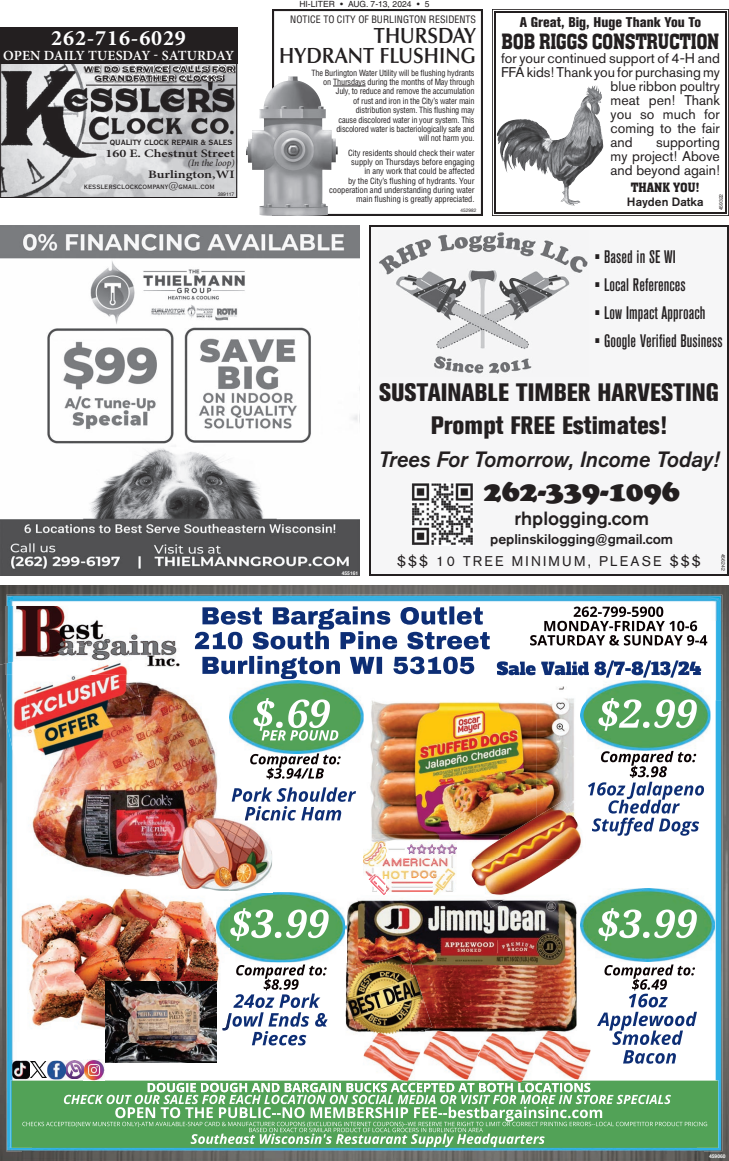
<style>
.page{position:relative;width:729px;height:1161px;background:#fff}
.page>*{position:absolute;margin:0;border:0;box-sizing:border-box;transform-origin:0 0}
.t1{font:900 30px "Cooper";color:#231f20}
.t2{font:800 condensed 25px/33px "Nissan AG";color:#231f20;text-align:center}
.t3{font:23px "Aachen Medium Let Plain";letter-spacing:-.02em;color:#231f20;scale:.9 1}
.t4{font:italic 500 22px "Nissan AG";color:#231f20}
.t5{font:600 22px/20px "Optima";color:#231f20;text-align:right;scale:.91 1}
.t6{font:700 22px "Minion Pro";letter-spacing:.04em;color:#fff}
.t7{font:500 19px "Nissan AG";color:#231f20}
.t8{font:500 condensed 18px "Nissan AG";letter-spacing:.005em;color:#231f20}
.t9{font:14px/14px "Nissan AG";color:#231f20;text-align:justify}
.t10{font:500 14px/22.7px "Nissan AG";color:#231f20}
.t11{font:800 condensed 14px "Nissan AG";color:#231f20}
.t12{font:600 14px "Minion Pro";letter-spacing:.005em;color:#fff}
.t13{font:14px "Aachen Medium Let Plain";color:#231f20}
.t14{font:500 12px "Nissan AG";color:#231f20}
.t15{font:600 11.3px "Minion Pro";color:#231f20;scale:1.25 1}
.t16{font:700 10.5px/9px "Copperplate";color:#231f20;text-align:center}
.t17{font:700 condensed 10.1px "Copperplate Gothic BT";color:#231f20}
.t18{font:condensed 10px "Helvetica";color:#231f20}
.t19{font:condensed 10px "Copperplate Gothic BT";color:#231f20}
.t20{font:italic 9.7px "Minion Pro";letter-spacing:-.01em;color:#231f20}
.t21{font:8.5px "Helvetica";color:#231f20}
.t22{font:condensed 8.3px/9.4px "Helvetica";letter-spacing:-.02em;color:#231f20;text-align:right}
.t23{font:5px "Helvetica";color:#231f20}
.t24{font:700 5px "Helvetica";color:#fff}
.t25{font:4.8px "Helvetica Neue";color:#231f20}
.s1{font-weight:400}
</style>
<div class="page">
<img style="left:0;top:585px;width:729px;height:26px">
<img style="left:0;top:611px;width:23px;height:550px">
<img style="left:703px;top:611px;width:26px;height:550px">
<img style="left:23px;top:1151px;width:680px;height:10px">
<img style="left:6px;top:595px;width:716px;height:26px">
<img style="left:194px;top:621px;width:528px;height:79px">
<img style="left:6px;top:798px;width:27px;height:353px">
<img style="left:229px;top:709px;width:3px;height:93px">
<img style="left:363px;top:710px;width:1px;height:163px">
<img style="left:696px;top:700px;width:26px;height:451px">
<img style="left:53px;top:1042px;width:59px;height:21px">
<img style="left:192px;top:1062px;width:25px;height:1px">
<img style="left:112px;top:1062px;width:80px;height:1px">
<img style="left:33px;top:1148px;width:663px;height:3px">
<svg style="left:195px;top:606px;width:295px;height:43px"></svg>
<svg style="left:202px;top:656px;width:272px;height:23px"></svg>
<svg style="left:530px;top:607px;width:177px;height:39px"></svg>
<svg style="left:497px;top:661px;width:204px;height:17px"></svg>
<img style="left:11px;top:1080px;width:708px;height:68px">
<svg style="left:588px;top:751px;width:116px;height:85px"></svg>
<svg style="left:597px;top:965px;width:100px;height:99px"></svg>
<img style="left:12px;top:1061px;width:72px;height:18px">
<img style="left:230px;top:681px;width:133px;height:72px">
<svg style="left:232px;top:787px;width:124px;height:34px"></svg>
<svg style="left:250px;top:753px;width:91px;height:26px"></svg>
<svg style="left:229px;top:965px;width:99px;height:80px"></svg>
<svg style="left:22px;top:1079px;width:685px;height:68px;background:#77b67b"></svg>
<img style="left:229px;top:892px;width:117px;height:70px">
<img style="left:581px;top:889px;width:133px;height:72px">
<img style="left:581px;top:680px;width:129px;height:71px">
<svg style="left:598px;top:698px;width:99px;height:33px"></svg>
<svg style="left:598px;top:908px;width:99px;height:33px"></svg>
<svg style="left:230px;top:908px;width:99px;height:33px"></svg>
<img style="left:5px;top:606px;width:1px;height:57px">
<img style="left:6px;top:606px;width:177px;height:61px">
<img style="left:84px;top:1060px;width:21px;height:21px">
<img style="left:125px;top:681px;width:98px;height:147px">
<img style="left:101px;top:798px;width:24px;height:77px">
<img style="left:27px;top:798px;width:74px;height:79px">
<img style="left:125px;top:828px;width:54px;height:49px">
<img style="left:364px;top:686px;width:217px;height:148px">
<img style="left:371px;top:834px;width:97px;height:7px">
<img style="left:581px;top:686px;width:5px;height:65px">
<img style="left:347px;top:899px;width:230px;height:66px">
<img style="left:432px;top:965px;width:145px;height:67px">
<img style="left:350px;top:935px;width:27px;height:17px">
<svg style="left:253px;top:698px;width:85px;height:43px"></svg>
<img style="left:13px;top:889px;width:216px;height:102px">
<img style="left:13px;top:991px;width:93px;height:51px">
<img style="left:222px;top:1014px;width:7px;height:16px">
<img style="left:106px;top:981px;width:111px;height:81px">
<img style="left:0;top:664px;width:6px;height:57px">
<img style="left:6px;top:636px;width:130px;height:162px">
<svg style="left:5px;top:663px;width:1px;height:12px"></svg>
<img style="left:27px;top:681px;width:129px;height:116px">
<img style="left:346px;top:952px;width:65px;height:80px">
<img style="left:411px;top:961px;width:21px;height:71px">
<img style="left:362px;top:1036px;width:170px;height:44px">
<img style="left:391px;top:1080px;width:27px;height:3px">
<img style="left:364px;top:1036px;width:41px;height:13px">
<img style="left:373px;top:1032px;width:28px;height:4px">
<img style="left:425px;top:1030px;width:55px;height:6px">
<img style="left:500px;top:1080px;width:32px;height:3px">
<img style="left:490px;top:1032px;width:34px;height:4px">
<img style="left:476px;top:1036px;width:5px;height:42px">
<img style="left:532px;top:1036px;width:60px;height:44px">
<img style="left:535px;top:1030px;width:42px;height:6px">
<img style="left:532px;top:1037px;width:4px;height:39px">
<img style="left:463px;top:836px;width:129px;height:59px">
<img style="left:468px;top:800px;width:118px;height:59px">
<img style="left:483px;top:895px;width:30px;height:13px">
<img style="left:364px;top:841px;width:93px;height:54px">
<img style="left:181px;top:816px;width:91px;height:75px">
<img style="left:245px;top:816px;width:27px;height:5px">
<img style="left:229px;top:892px;width:43px;height:1px">
<img style="left:179px;top:816px;width:45px;height:61px">
<img style="left:179px;top:889px;width:50px;height:3px">
<svg style="left:216px;top:892px;width:13px;height:1px"></svg>
<img style="left:0;top:225px;width:360px;height:351px">
<div style="left:370px;top:226px;width:358px;height:349px;background:#f6f6f7"></div>
<div style="left:369px;top:225px;width:360px;height:351px;border:2px solid #231f20"></div>
<img style="left:379px;top:232px;width:209px;height:142px">
<img style="left:411px;top:483px;width:62px;height:62px">
<div style="left:272px;top:9px;width:211px;height:207px;border:2px solid #231f20"></div>
<img style="left:246px;top:76px;width:92px;height:140px">
<hr style="left:333px;top:86px;width:33px;height:1px;background:#231f20">
<svg style="left:492px;top:9px;width:237px;height:207px"></svg>
<div style="left:494px;top:11px;width:233px;height:203px;border:2px solid #231f20"></div>
<img style="left:496px;top:84px;width:110px;height:123px">
<img style="left:2px;top:64px;width:233px;height:132px">
<svg style="left:82px;top:143px;width:25px;height:1px"></svg>
<div style="left:0;top:27px;width:237px;height:37px;background:#231f20"></div>
<div style="left:0;top:27px;width:237px;height:171px;border:1px solid #231f20"></div>
<svg style="left:82px;top:56px;width:155px;height:30px"></svg>
<p class="t6" style="left:51px;top:23px;width:136px">262-716-6029</p>
<p class="t12" style="left:3px;top:46px;width:233px">OPEN DAILY TUESDAY - SATURDAY</p>
<p class="t16" style="left:83px;top:64px;width:152px">WE DO SERVICE CALLS FOR<br>GRANDFATHER CLOCKS</p>
<p class="t17" style="left:110px;top:137px;width:124px">QUALITY CLOCK REPAIR &amp; SALES</p>
<p class="t15" style="left:105px;top:145px;width:105px">160 E. Chestnut Street</p>
<p class="t20" style="left:188px;top:157px;width:48px">(In the loop)</p>
<p class="t15" style="left:148px;top:166px;width:71px">Burlington,WI</p>
<p class="t19" style="left:84px;top:181px;width:132px">kesslersclockcompany@gmail.com</p>
<p class="t23" style="left:218px;top:191px;width:18px">389117</p>
<p class="t21" style="left:299px;top:-1px;width:132px">HI-LITER • AUG. 7-13, 2024 • 5</p>
<p class="t18" style="left:290px;top:13px;width:187px">NOTICE TO CITY OF BURLINGTON RESIDENTS</p>
<p class="t5" style="left:279px;top:26px;width:218px">THURSDAY<br>HYDRANT FLUSHING</p>
<p class="t22" style="left:311px;top:68px;width:165px">The Burlington Water Utility will be flushing hydrants on Thursdays during the months of May through July, to reduce and remove the accumulation<br>of rust and iron in the City’s water main<br>distribution system. This flushing may<br>cause discolored water in your system. This discolored water is bacteriologically safe and<br>will not harm you.</p>
<p class="t22" style="left:329px;top:148px;width:147px">City residents should check their water supply on Thursdays before engaging<br>in any work that could be affected<br>by the City’s flushing of hydrants. Your cooperation and understanding during water main flushing is greatly appreciated.</p>
<p class="t25" style="left:461px;top:208px;width:17px">452982</p>
<p class="t11" style="left:520px;top:14px;width:183px">A Great, Big, Huge Thank You To</p>
<p class="t3" style="left:502px;top:29px;width:243px">BOB RIGGS CONSTRUCTION</p>
<p class="t9" style="left:501px;top:51px;width:220px">for your continued support of 4-H and</p>
<p class="t9" style="left:501px;top:65px;width:220px">FFA kids! Thank you for purchasing my</p>
<p class="t9" style="left:611px;top:79px;width:111px">blue ribbon poultry</p>
<p class="t9" style="left:611px;top:93px;width:111px">meat pen! Thank</p>
<p class="t9" style="left:611px;top:107px;width:111px">you so much for</p>
<p class="t9" style="left:611px;top:121px;width:111px">coming to the fair</p>
<p class="t9" style="left:611px;top:135px;width:24px">and</p>
<p class="t9" style="left:611px;top:135px;width:111px;text-indent:45px">supporting my project! Above and beyond again!</p>
<p class="t13" style="left:631px;top:180px;width:71px">THANK YOU!</p>
<p class="t14" style="left:627px;top:195px;width:78px">Hayden Datka</p>
<p class="t23" style="left:718px;top:210px;width:18px;rotate:-90deg">459322</p>
<p class="t24" style="left:342px;top:570px;width:18px">455161</p>
<p class="t8" style="left:594px;top:247px;width:83px">• Based in SE WI</p>
<p class="t8" style="left:594px;top:275px;width:93px">• Local References</p>
<p class="t8" style="left:594px;top:303px;width:112px">• Low Impact Approach</p>
<p class="t8" style="left:594px;top:331px;width:130px">• Google Verified Business</p>
<p class="t2" style="left:379px;top:376px;width:341px">SUSTAINABLE TIMBER HARVESTING<br>Prompt FREE Estimates!</p>
<p class="t4" style="left:379px;top:447px;width:342px">Trees For Tomorrow, Income Today!</p>
<p class="t1" style="left:484px;top:473px;width:198px">262-339-1096</p>
<p class="t7" style="left:514px;top:506px;width:136px">rhplogging.com</p>
<p class="t10" style="left:397px;top:527px;width:305px;text-indent:93px">peplinskilogging@gmail.com <span class="s1">$$$ 10 TREE MINIMUM, PLEASE $$$</span></p>
<p class="t23" style="left:726px;top:554px;width:18px;rotate:90deg">456242</p>
<p class="t24" style="left:709px;top:1154px;width:18px">459060</p>
</div>
